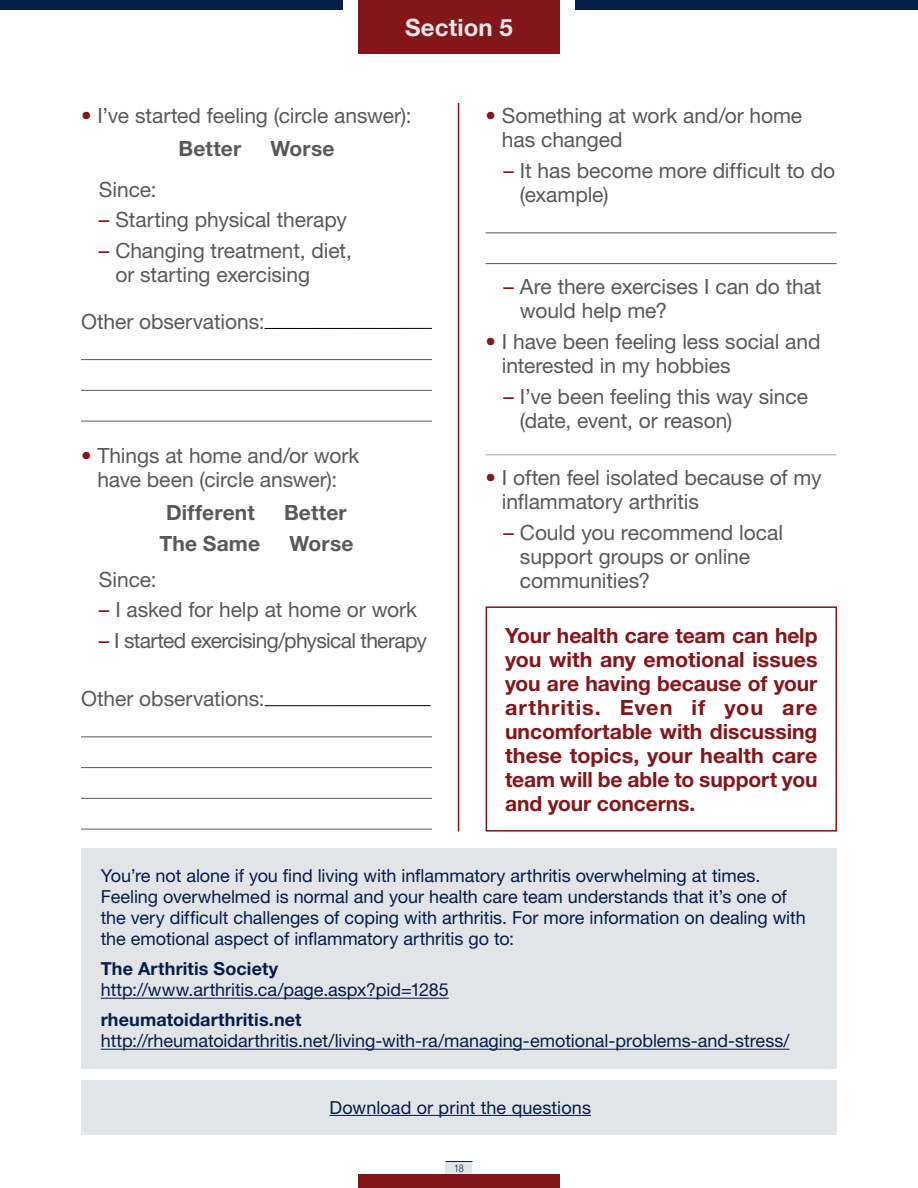
<style>
.page{position:relative;width:918px;height:1188px;background:#fff}
.page>*{position:absolute;margin:0;border:0;box-sizing:border-box;transform-origin:0 0}
.t1{font:700 24px "Helvetica Neue LT Std";letter-spacing:.005em;color:#e2e5e8}
.t2{font:21px/24px "Helvetica Neue LT Std";letter-spacing:-.005em;color:#58595b}
.t3{font:700 21px/24px "Helvetica Neue LT Std";letter-spacing:-.005em;color:#831618;text-align:justify}
.t4{font:21px "Helvetica Neue LT Std";letter-spacing:-.035em;color:#58595b}
.t5{font:700 21px "Helvetica Neue LT Std";letter-spacing:.005em;color:#58595b}
.t6{font:18px/21px "Helvetica Neue LT Std";letter-spacing:-.005em;color:#051d49}
.t7{font:700 18px "Helvetica Neue LT Std";letter-spacing:.01em;color:#051d49}
.t8{font:300 condensed 10.5px "Helvetica Neue LT Std";color:#051d49}
.s1{font-weight:300;color:#831618}
.s2{font-weight:700}
.s3{color:#831618}
</style>
<div class="page">
<div style="left:0;top:0;width:343px;height:10px;background:#051d49"></div>
<div style="left:575px;top:0;width:343px;height:10px;background:#051d49"></div>
<div style="left:446px;top:1162px;width:26px;height:13px;background:#e2e5e8"></div>
<div style="left:358px;top:1175px;width:202px;height:13px;background:#831618"></div>
<div style="left:358px;top:0;width:202px;height:54px;background:#831618"></div>
<hr style="left:458px;top:103px;width:1px;height:729px;background:#831618">
<hr style="left:81px;top:359px;width:351px;height:1px;background:#58595b">
<hr style="left:81px;top:390px;width:351px;height:1px;background:#58595b">
<hr style="left:81px;top:421px;width:351px;height:1px;background:#58595b">
<hr style="left:81px;top:737px;width:351px;height:1px;background:#58595b">
<hr style="left:81px;top:767px;width:351px;height:1px;background:#58595b">
<hr style="left:81px;top:798px;width:351px;height:1px;background:#58595b">
<hr style="left:81px;top:829px;width:351px;height:1px;background:#58595b">
<hr style="left:265px;top:328px;width:167px;height:1px;background:#000">
<hr style="left:265px;top:705px;width:166px;height:1px;background:#000">
<hr style="left:486px;top:233px;width:351px;height:1px;background:#58595b">
<hr style="left:486px;top:263px;width:351px;height:1px;background:#58595b">
<hr style="left:486px;top:455px;width:351px;height:1px;background:#9dacba">
<div style="left:81px;top:848px;width:756px;height:221px;background:#e2e5e8"></div>
<hr style="left:101px;top:998px;width:348px;height:1px;background:#051d49">
<hr style="left:101px;top:1049px;width:689px;height:1px;background:#051d49">
<div style="left:81px;top:1080px;width:756px;height:54px;background:#e2e5e8"></div>
<hr style="left:330px;top:1115px;width:261px;height:1px;background:#051d49">
<svg style="left:446px;top:1161px;width:26px;height:1px"></svg>
<div style="left:486px;top:606px;width:351px;height:226px;border:2px solid #831618"></div>
<p class="t1" style="left:405px;top:12px;width:109px">Section 5</p>
<p class="t1" style="left:500px;top:12px;width:15px">1</p>
<p class="t2" style="left:178px;top:99px;width:235px;line-height:33px;text-indent:-97px"><span class="s1">•</span> I’ve started feeling (circle answer):<br><span class="s2">Better</span></p>
<p class="t5" style="left:270px;top:136px;width:66px">Worse</p>
<p class="t2" style="left:99px;top:177px;width:59px">Since:</p>
<p class="t2" style="left:99px;top:208px;width:249px"><span class="s3">–</span> Starting physical therapy</p>
<p class="t2" style="left:115px;top:238px;width:238px;text-indent:-16px"><span class="s3">–</span> Changing treatment, diet, or starting exercising</p>
<p class="t2" style="left:81px;top:309px;width:185px">Other observations:</p>
<p class="t2" style="left:81px;top:443px;width:280px;text-align:center"><span class="s1">•</span> Things at home and/or work have been (circle answer):</p>
<p class="t5" style="left:166px;top:499px;width:90px">Different</p>
<p class="t5" style="left:284px;top:499px;width:64px">Better</p>
<p class="t5" style="left:160px;top:530px;width:102px">The Same</p>
<p class="t5" style="left:289px;top:530px;width:66px">Worse</p>
<p class="t2" style="left:99px;top:567px;width:59px">Since:</p>
<p class="t2" style="left:99px;top:598px;width:320px"><span class="s3">–</span> I asked for help at home or work</p>
<p class="t4" style="left:99px;top:628px;width:329px"><span class="s3">–</span> I started exercising/physical therapy</p>
<p class="t2" style="left:81px;top:686px;width:185px">Other observations:</p>
<p class="t2" style="left:502px;top:103px;width:302px;text-indent:-16px"><span class="s1">•</span> Something at work and/or home has changed</p>
<p class="t2" style="left:520px;top:158px;width:317px;text-indent:-16px"><span class="s3">–</span> It has become more difficult to do (example)</p>
<p class="t2" style="left:520px;top:274px;width:303px;text-indent:-16px"><span class="s3">–</span> Are there exercises I can do that would help me?</p>
<p class="t2" style="left:502px;top:329px;width:320px;text-indent:-16px"><span class="s1">•</span> I have been feeling less social and interested in my hobbies</p>
<p class="t2" style="left:520px;top:384px;width:290px;text-indent:-16px"><span class="s3">–</span> I’ve been feeling this way since (date, event, or reason)</p>
<p class="t2" style="left:502px;top:466px;width:321px;text-indent:-16px"><span class="s1">•</span> I often feel isolated because of my inflammatory arthritis</p>
<p class="t2" style="left:520px;top:520px;width:265px;text-indent:-16px"><span class="s3">–</span> Could you recommend local support groups or online communities?</p>
<p class="t3" style="left:505px;top:623px;width:314px">Your health care team can help you with any emotional issues you are having because of your arthritis. Even if you are uncomfortable with discussing these topics, your health care team will be able to support you and your concerns.</p>
<p class="t6" style="left:101px;top:865px;width:706px">You’re not alone if you find living with inflammatory arthritis overwhelming at times.<br>Feeling overwhelmed is normal and your health care team understands that it’s one of the very difficult challenges of coping with arthritis. For more information on dealing with the emotional aspect of inflammatory arthritis go to:</p>
<p class="t7" style="left:101px;top:958px;width:179px">The Arthritis Society</p>
<p class="t6" style="left:101px;top:979px;width:349px">http://www.arthritis.ca/page.aspx?pid=1285</p>
<p class="t7" style="left:101px;top:1009px;width:202px">rheumatoidarthritis.net</p>
<p class="t6" style="left:101px;top:1030px;width:690px">http://rheumatoidarthritis.net/living-with-ra/managing-emotional-problems-and-stress/</p>
<p class="t6" style="left:330px;top:1096px;width:263px">Download or print the questions</p>
<p class="t8" style="left:454px;top:1162px;width:11px">18</p>
</div>
